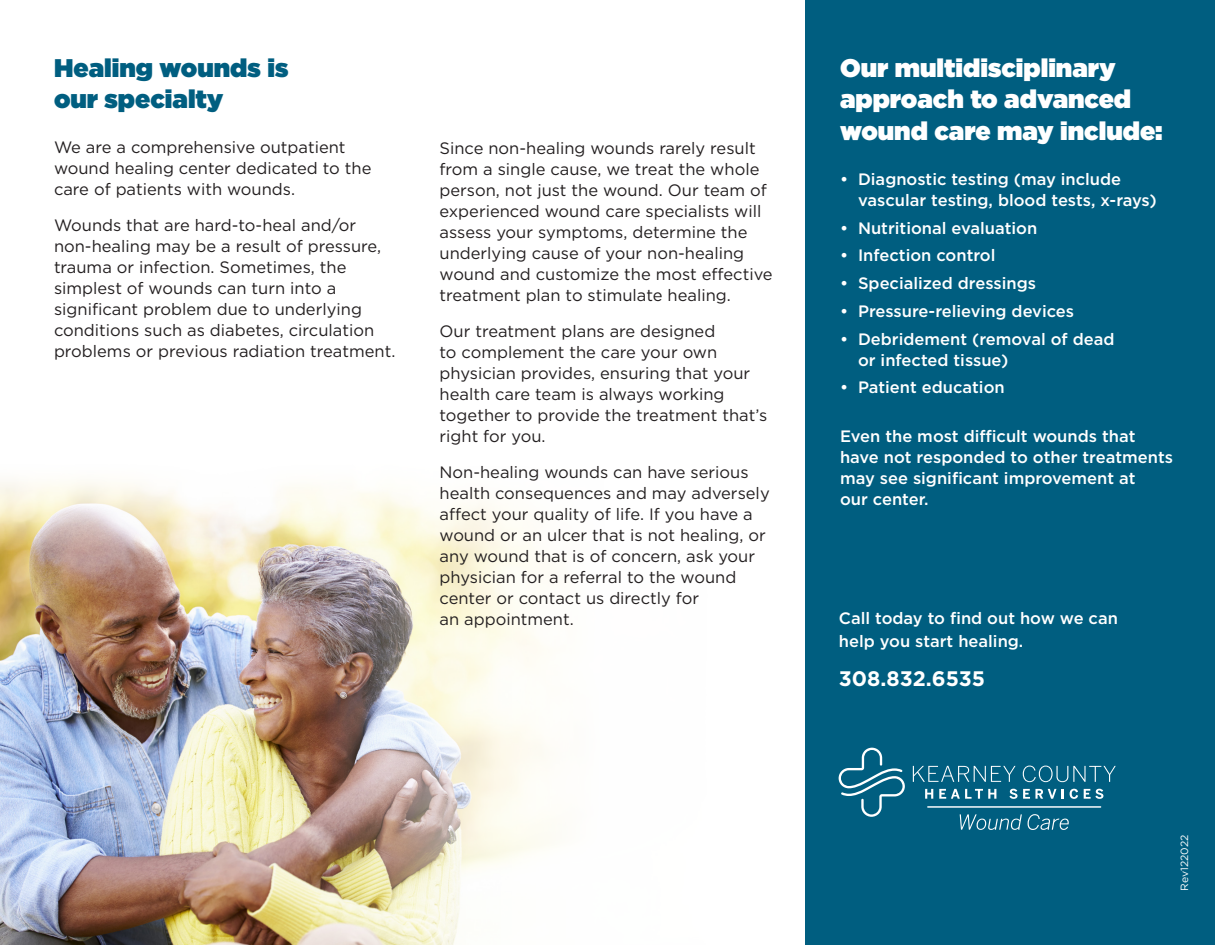
<style>
.page{position:relative;width:1215px;height:945px;background:#fff}
.page>*{position:absolute;margin:0;border:0;box-sizing:border-box;transform-origin:0 0}
.headers{font:900 25.5px/31.5px "Gotham";color:#fff}
.headers-2{font:900 25.5px/31.5px "Gotham";color:#005e80}
.call_to_action{font:700 21px "Gotham";color:#fff}
.body_copy{font:16.5px/21px "Gotham";color:#231f20}
.body_copy-2{font:500 16.5px/21px "Gotham";color:#fff}
.call_to_action-2{font:500 16.5px "Gotham";color:#fff}
.wound_description{font:10.5px "Gotham";color:#fff}
</style>
<div class="page">
<img style="left:0;top:480px;width:553px;height:465px">
<div style="left:806px;top:0;width:409px;height:945px;background:#005e80"></div>
<svg style="left:960px;top:814px;width:62px;height:16px"></svg>
<svg style="left:1028px;top:814px;width:41px;height:16px"></svg>
<hr style="left:927px;top:806px;width:174px;height:2px;background:#fff">
<svg style="left:925px;top:789px;width:8px;height:10px"></svg>
<svg style="left:939px;top:789px;width:57px;height:10px"></svg>
<svg style="left:1009px;top:789px;width:55px;height:10px"></svg>
<svg style="left:1070px;top:789px;width:8px;height:10px"></svg>
<svg style="left:1084px;top:789px;width:19px;height:10px"></svg>
<svg style="left:913px;top:766px;width:103px;height:16px"></svg>
<svg style="left:1023px;top:766px;width:93px;height:16px"></svg>
<svg style="left:839px;top:748px;width:66px;height:69px"></svg>
<p class="headers-2" style="left:54px;top:52px;width:236px">Healing wounds is our specialty</p>
<p class="body_copy" style="left:54px;top:137px;width:319px">We are a comprehensive outpatient wound healing center dedicated to the care of patients with wounds.</p>
<p class="body_copy" style="left:54px;top:215px;width:343px">Wounds that are hard-to-heal and/or non-healing may be a result of pressure, trauma or infection. Sometimes, the simplest of wounds can turn into a significant problem due to underlying conditions such as diabetes, circulation problems or previous radiation treatment.</p>
<p class="body_copy" style="left:440px;top:137px;width:335px">Since non-healing wounds rarely result from a single cause, we treat the whole person, not just the wound. Our team of experienced wound care specialists will assess your symptoms, determine the underlying cause of your non-healing wound and customize the most effective treatment plan to stimulate healing.</p>
<p class="body_copy" style="left:440px;top:320px;width:329px">Our treatment plans are designed<br>to complement the care your own physician provides, ensuring that your health care team is always working together to provide the treatment that’s right for you.</p>
<p class="body_copy" style="left:440px;top:461px;width:332px">Non-healing wounds can have serious health consequences and may adversely affect your quality of life. If you have a wound or an ulcer that is not healing, or any wound that is of concern, ask your physician for a referral to the wound center or contact us directly for<br>an appointment.</p>
<p class="headers" style="left:840px;top:52px;width:324px">Our multidisciplinary approach to advanced wound care may include:</p>
<p class="body_copy-2" style="left:858px;top:168px;width:300px;text-indent:-18px">• Diagnostic testing (may include vascular testing, blood tests, x-rays)</p>
<p class="body_copy-2" style="left:840px;top:217px;width:199px">• Nutritional evaluation</p>
<p class="body_copy-2" style="left:840px;top:245px;width:157px">• Infection control</p>
<p class="body_copy-2" style="left:840px;top:273px;width:198px">• Specialized dressings</p>
<p class="body_copy-2" style="left:840px;top:300px;width:236px">• Pressure-relieving devices</p>
<p class="body_copy-2" style="left:858px;top:328px;width:258px;text-indent:-18px">• Debridement (removal of dead or infected tissue)</p>
<p class="body_copy-2" style="left:840px;top:377px;width:166px">• Patient education</p>
<p class="body_copy-2" style="left:840px;top:426px;width:335px">Even the most difficult wounds that have not responded to other treatments may see significant improvement at<br>our center.</p>
<p class="call_to_action-2" style="left:839px;top:608px;width:280px">Call today to find out how we can</p>
<p class="call_to_action-2" style="left:839px;top:630px;width:186px">help you start healing.</p>
<p class="call_to_action" style="left:839px;top:665px;width:148px">308.832.6535</p>
<p class="wound_description" style="left:1178px;top:891px;width:57px;rotate:-90deg">Rev122022</p>
</div>
